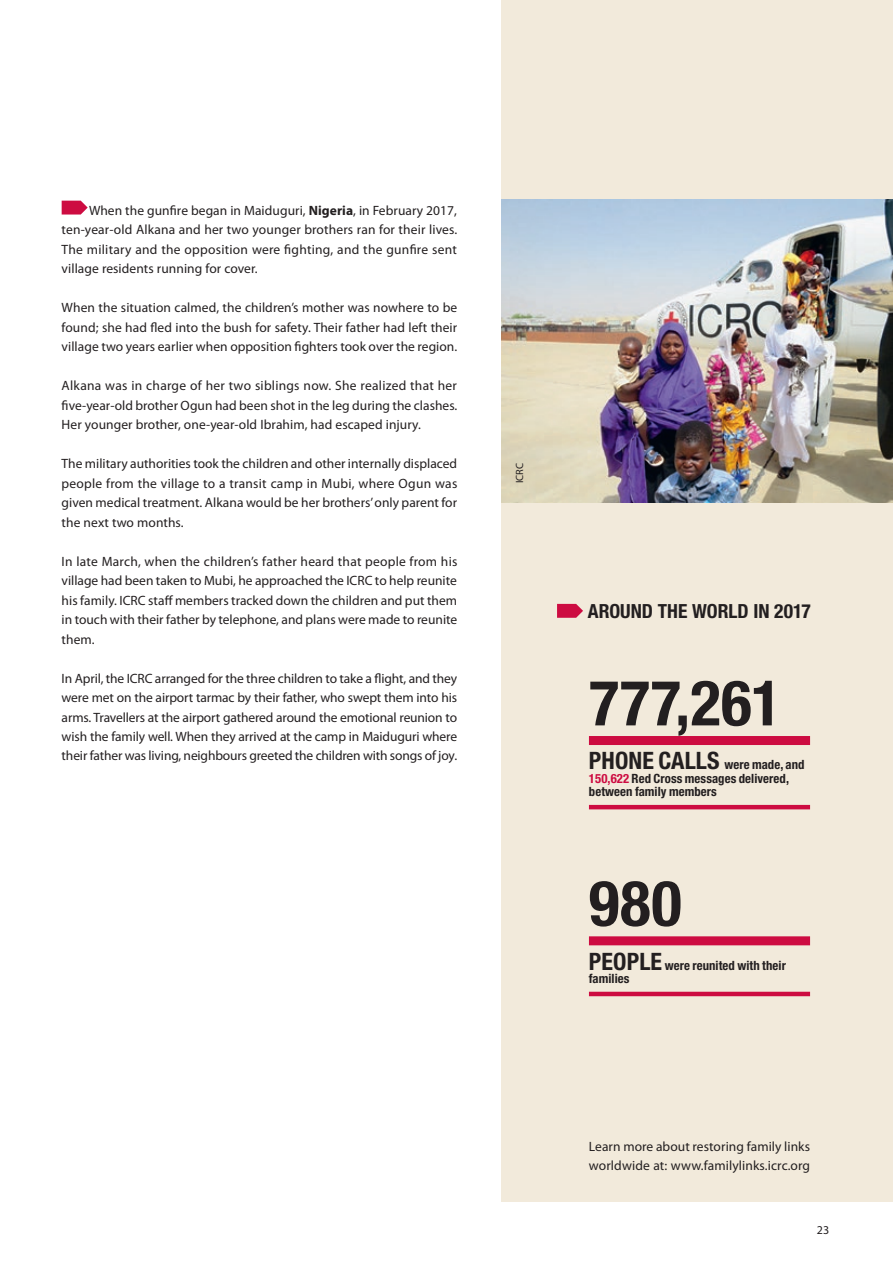
<style>
.page{position:relative;width:893px;height:1263px;background:#fff}
.page>*{position:absolute;margin:0;border:0;box-sizing:border-box;transform-origin:0 0}
.t1{font:700 condensed 63px "Helvetica Neue LT Pro";letter-spacing:.01em;color:#231f20}
.t2{font:700 condensed 19.5px "Helvetica Neue LT Pro";color:#231f20}
.t3{font:13.5px/19.5px "Myriad Pro";letter-spacing:.005em;color:#231f20;text-align:justify}
.t4{font:700 condensed 12.75px/13.5px "Helvetica Neue LT Pro";letter-spacing:.005em;color:#231f20}
.t5{font:12px "Myriad Pro";color:#231f20}
.t6{font:10.5px "Myriad Pro";color:#231f20}
.s1{font-weight:700}
.s2{font-size:24px}
.s3{color:#cd0c41}
</style>
<div class="page">
<div style="left:502px;top:0;width:391px;height:1201px;background:#f2eadb"></div>
<img style="left:502px;top:200px;width:391px;height:303px">
<svg style="left:557px;top:604px;width:26px;height:14px"></svg>
<div style="left:589px;top:936px;width:221px;height:9px;background:#cd0c41"></div>
<hr style="left:589px;top:992px;width:221px;height:4px;background:#cd0c41">
<svg style="left:62px;top:201px;width:26px;height:14px"></svg>
<div style="left:589px;top:736px;width:221px;height:9px;background:#cd0c41"></div>
<hr style="left:589px;top:805px;width:221px;height:4px;background:#cd0c41">
<p class="t3" style="left:62px;top:200px;width:397px;text-indent:27px">When the gunfire began in Maiduguri, <span class="s1">Nigeria</span>, in February 2017, ten-year-old Alkana and her two younger brothers ran for their lives.<br>The military and the opposition were fighting, and the gunfire sent village residents running for cover.</p>
<p class="t3" style="left:62px;top:297px;width:397px">When the situation calmed, the children’s mother was nowhere to be found; she had fled into the bush for safety. Their father had left their village two years earlier when opposition fighters took over the region.</p>
<p class="t3" style="left:62px;top:375px;width:397px">Alkana was in charge of her two siblings now. She realized that her five-year-old brother Ogun had been shot in the leg during the clashes.<br>Her younger brother, one-year-old Ibrahim, had escaped injury.</p>
<p class="t3" style="left:62px;top:453px;width:397px">The military authorities took the children and other internally displaced people from the village to a transit camp in Mubi, where Ogun was given medical treatment. Alkana would be her brothers’ only parent for the next two months.</p>
<p class="t3" style="left:62px;top:551px;width:397px">In late March, when the children’s father heard that people from his village had been taken to Mubi, he approached the ICRC to help reunite his family. ICRC staff members tracked down the children and put them in touch with their father by telephone, and plans were made to reunite them.</p>
<p class="t3" style="left:62px;top:668px;width:397px">In April, the ICRC arranged for the three children to take a flight, and they were met on the airport tarmac by their father, who swept them into his arms. Travellers at the airport gathered around the emotional reunion to wish the family well. When they arrived at the camp in Maiduguri where their father was living, neighbours greeted the children with songs of joy.</p>
<h1 class="t1" style="left:589px;top:667px;width:194px">777,261</h1>
<p class="t6" style="left:513px;top:483px;width:22px;rotate:-90deg">ICRC</p>
<h2 class="t2" style="left:588px;top:600px;width:225px">AROUND THE WORLD IN 2017</h2>
<p class="t4" style="left:589px;top:758px;width:217px"><span class="s2">PHONE CALLS</span> were made, and<br><span class="s3">150,622</span> Red Cross messages delivered, between family members</p>
<h1 class="t1" style="left:589px;top:867px;width:94px">980</h1>
<p class="t4" style="left:589px;top:958px;width:198px"><span class="s2">PEOPLE</span> were reunited with their families</p>
<p class="t3" style="left:589px;top:1136px;width:223px">Learn more about restoring family links worldwide at: www.familylinks.icrc.org</p>
<p class="t5" style="left:817px;top:1222px;width:14px">23</p>
</div>
